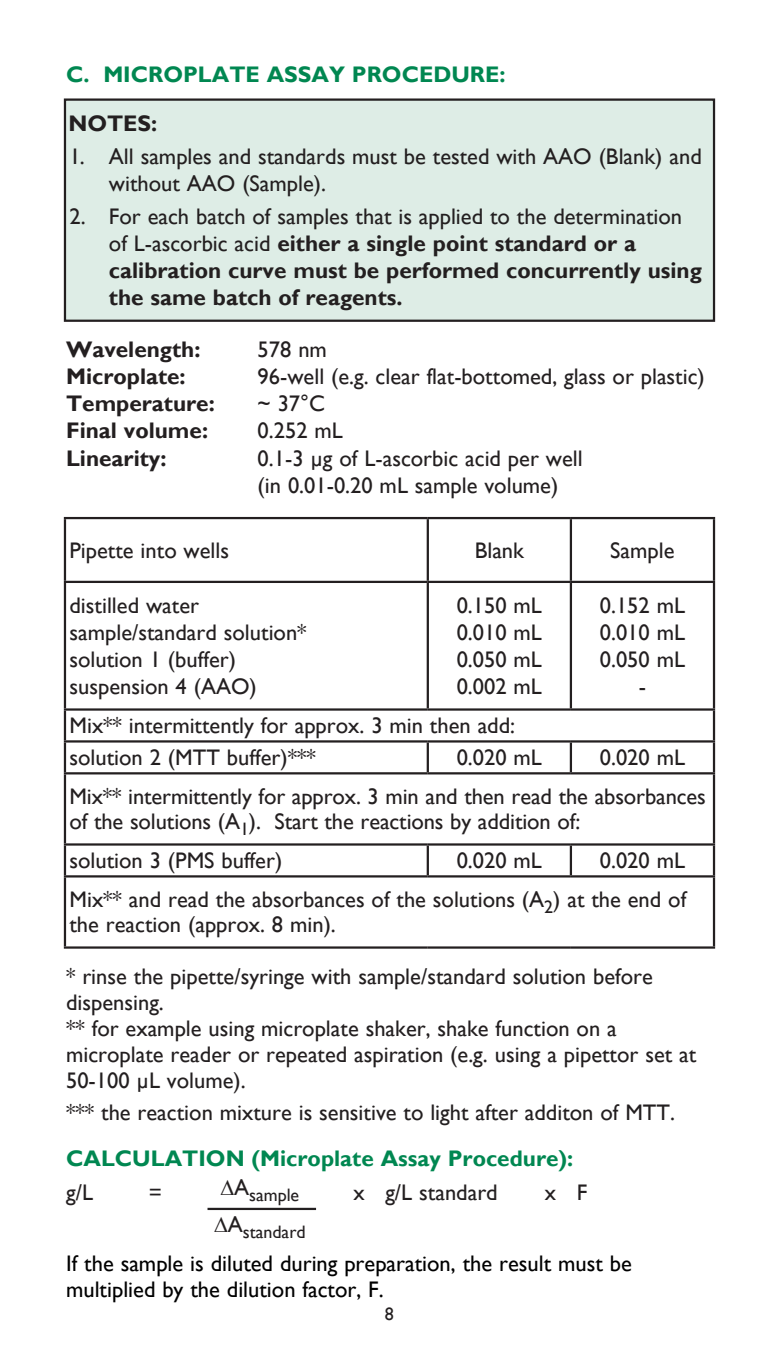
<style>
.page{position:relative;width:779px;height:1353px;background:#fff}
.page>*{position:absolute;margin:0;border:0;box-sizing:border-box;transform-origin:0 0}
.t1{font:22.5px/25.9px "Gill Sans";color:#231f20}
.t2{font:700 22.5px/27px "Gill Sans";color:#231f20}
.t3{font:22.5px/25.9px "Gill Sans";color:#000}
.t4{font:700 22.5px "Gill Sans";color:#008751}
.t5{font:18px "Gill Sans";color:#231f20}
.s1{font-weight:400}
</style>
<div class="page">
<div style="left:65px;top:100px;width:648px;height:221px;background:#deede6"></div>
<div style="left:64px;top:98px;width:650px;height:224px;border:2px solid #231f20"></div>
<svg style="left:66px;top:519px;width:646px;height:427px"></svg>
<hr style="left:64px;top:517px;width:363px;height:2px;background:#231f20">
<hr style="left:64px;top:519px;width:2px;height:61px;background:#231f20">
<hr style="left:427px;top:517px;width:143px;height:2px;background:#231f20">
<hr style="left:426px;top:519px;width:2px;height:61px;background:#231f20">
<hr style="left:570px;top:517px;width:144px;height:2px;background:#231f20">
<hr style="left:569px;top:519px;width:2px;height:61px;background:#231f20">
<hr style="left:712px;top:519px;width:2px;height:61px;background:#231f20">
<hr style="left:64px;top:580px;width:363px;height:3px;background:#231f20">
<hr style="left:64px;top:583px;width:2px;height:125px;background:#231f20">
<hr style="left:427px;top:580px;width:143px;height:3px;background:#231f20">
<hr style="left:426px;top:583px;width:2px;height:125px;background:#231f20">
<hr style="left:570px;top:580px;width:144px;height:3px;background:#231f20">
<hr style="left:569px;top:583px;width:2px;height:125px;background:#231f20">
<hr style="left:712px;top:583px;width:2px;height:125px;background:#231f20">
<hr style="left:64px;top:708px;width:363px;height:2px;background:#231f20">
<hr style="left:64px;top:710px;width:2px;height:30px;background:#231f20">
<hr style="left:427px;top:708px;width:143px;height:2px;background:#231f20">
<hr style="left:570px;top:708px;width:144px;height:2px;background:#231f20">
<hr style="left:712px;top:710px;width:2px;height:30px;background:#231f20">
<hr style="left:64px;top:740px;width:363px;height:2px;background:#231f20">
<hr style="left:64px;top:742px;width:2px;height:30px;background:#231f20">
<hr style="left:427px;top:740px;width:143px;height:2px;background:#231f20">
<hr style="left:426px;top:742px;width:2px;height:30px;background:#231f20">
<hr style="left:570px;top:740px;width:144px;height:2px;background:#231f20">
<hr style="left:569px;top:742px;width:2px;height:30px;background:#231f20">
<hr style="left:712px;top:742px;width:2px;height:30px;background:#231f20">
<hr style="left:64px;top:772px;width:363px;height:2px;background:#231f20">
<hr style="left:64px;top:774px;width:2px;height:69px;background:#231f20">
<hr style="left:427px;top:772px;width:143px;height:2px;background:#231f20">
<hr style="left:570px;top:772px;width:144px;height:2px;background:#231f20">
<hr style="left:712px;top:774px;width:2px;height:69px;background:#231f20">
<hr style="left:64px;top:843px;width:363px;height:2px;background:#231f20">
<hr style="left:64px;top:845px;width:2px;height:30px;background:#231f20">
<hr style="left:427px;top:843px;width:143px;height:2px;background:#231f20">
<hr style="left:426px;top:845px;width:2px;height:30px;background:#231f20">
<hr style="left:570px;top:843px;width:144px;height:2px;background:#231f20">
<hr style="left:569px;top:845px;width:2px;height:30px;background:#231f20">
<hr style="left:712px;top:845px;width:2px;height:30px;background:#231f20">
<hr style="left:64px;top:875px;width:363px;height:2px;background:#231f20">
<hr style="left:64px;top:877px;width:2px;height:69px;background:#231f20">
<hr style="left:427px;top:875px;width:143px;height:2px;background:#231f20">
<hr style="left:570px;top:875px;width:144px;height:2px;background:#231f20">
<hr style="left:712px;top:877px;width:2px;height:69px;background:#231f20">
<hr style="left:64px;top:946px;width:363px;height:2px;background:#231f20">
<hr style="left:427px;top:946px;width:143px;height:2px;background:#231f20">
<hr style="left:570px;top:946px;width:144px;height:2px;background:#231f20">
<hr style="left:207px;top:1207px;width:109px;height:2px;background:#231f20">
<p class="t4" style="left:66px;top:60px;width:440px">C. MICROPLATE ASSAY PROCEDURE:</p>
<p class="t2" style="left:68px;top:110px;width:90px">NOTES:</p>
<p class="t1" style="left:109px;top:143px;width:594px;line-height:27px;text-indent:-39px">1. All samples and standards must be tested with AAO (Blank) and without AAO (Sample).</p>
<p class="t2" style="left:109px;top:204px;width:594px;text-indent:-39px"><span class="s1">2. For each batch of samples that is applied to the determination of L-ascorbic acid</span> either a single point standard or a calibration curve must be performed concurrently using the same batch of reagents.</p>
<p class="t2" style="left:66px;top:337px;width:136px">Wavelength:</p>
<p class="t1" style="left:257px;top:337px;width:71px">578 nm</p>
<p class="t2" style="left:66px;top:364px;width:121px">Microplate:</p>
<p class="t1" style="left:257px;top:364px;width:448px">96-well (e.g. clear flat-bottomed, glass or plastic)</p>
<p class="t2" style="left:66px;top:391px;width:150px">Temperature:</p>
<p class="t1" style="left:257px;top:391px;width:69px">~ 37°C</p>
<p class="t2" style="left:66px;top:418px;width:143px">Final volume:</p>
<p class="t1" style="left:257px;top:418px;width:87px">0.252 mL</p>
<p class="t2" style="left:66px;top:445px;width:102px">Linearity:</p>
<p class="t1" style="left:257px;top:445px;width:326px;line-height:27px">0.1-3 μg of L-ascorbic acid per well (in 0.01-0.20 mL sample volume)</p>
<p class="t1" style="left:69px;top:537px;width:161px">Pipette into wells</p>
<p class="t1" style="left:474px;top:537px;width:51px">Blank</p>
<p class="t1" style="left:610px;top:537px;width:66px">Sample</p>
<p class="t1" style="left:69px;top:592px;width:131px">distilled water</p>
<p class="t1" style="left:69px;top:619px;width:238px">sample/standard solution*</p>
<p class="t1" style="left:69px;top:646px;width:168px">solution 1 (buffer)</p>
<p class="t1" style="left:69px;top:673px;width:189px">suspension 4 (AAO)</p>
<p class="t1" style="left:456px;top:592px;width:87px">0.150 mL</p>
<p class="t1" style="left:456px;top:619px;width:87px">0.010 mL</p>
<p class="t1" style="left:456px;top:646px;width:87px">0.050 mL</p>
<p class="t1" style="left:456px;top:673px;width:87px">0.002 mL</p>
<p class="t1" style="left:599px;top:592px;width:87px">0.152 mL</p>
<p class="t1" style="left:599px;top:619px;width:87px">0.010 mL</p>
<p class="t1" style="left:599px;top:646px;width:87px">0.050 mL</p>
<p class="t1" style="left:638px;top:673px;width:9px">-</p>
<p class="t1" style="left:69px;top:713px;width:447px">Mix** intermittently for approx. 3 min then add:</p>
<p class="t1" style="left:69px;top:745px;width:248px">solution 2 (MTT buffer)***</p>
<p class="t1" style="left:456px;top:745px;width:87px">0.020 mL</p>
<p class="t1" style="left:599px;top:745px;width:87px">0.020 mL</p>
<p class="t1" style="left:69px;top:784px;width:637px;line-height:24.8px">Mix** intermittently for approx. 3 min and then read the absorbances of the solutions (A<sub>1</sub>). Start the reactions by addition of:</p>
<p class="t1" style="left:69px;top:848px;width:214px">solution 3 (PMS buffer)</p>
<p class="t1" style="left:456px;top:848px;width:87px">0.020 mL</p>
<p class="t1" style="left:599px;top:848px;width:87px">0.020 mL</p>
<p class="t1" style="left:69px;top:887px;width:618px;line-height:24.8px">Mix** and read the absorbances of the solutions (A<sub>2</sub>) at the end of the reaction (approx. 8 min).</p>
<p class="t1" style="left:66px;top:964px;width:588px">* rinse the pipette/syringe with sample/standard solution before dispensing.</p>
<p class="t1" style="left:66px;top:1015px;width:631px">** for example using microplate shaker, shake function on a microplate reader or repeated aspiration (e.g. using a pipettor set at<br>50-100 μL volume).</p>
<p class="t1" style="left:66px;top:1099px;width:610px">*** the reaction mixture is sensitive to light after additon of MTT.</p>
<p class="t4" style="left:66px;top:1145px;width:508px">CALCULATION (Microplate Assay Procedure):</p>
<p class="t1" style="left:66px;top:1179px;width:28px">g/L</p>
<p class="t1" style="left:149px;top:1179px;width:15px">=</p>
<p class="t5" style="left:220px;top:1184px;width:80px">∆<sup>A</sup>sample</p>
<p class="t1" style="left:353px;top:1179px;width:146px">x g/L standard</p>
<p class="t1" style="left:544px;top:1179px;width:44px">x F</p>
<p class="t5" style="left:214px;top:1221px;width:93px">∆<sup>A</sup>standard</p>
<p class="t3" style="left:66px;top:1250px;width:567px">If the sample is diluted during preparation, the result must be multiplied by the dilution factor, F.</p>
<p class="t5" style="left:385px;top:1302px;width:10px">8</p>
</div>
